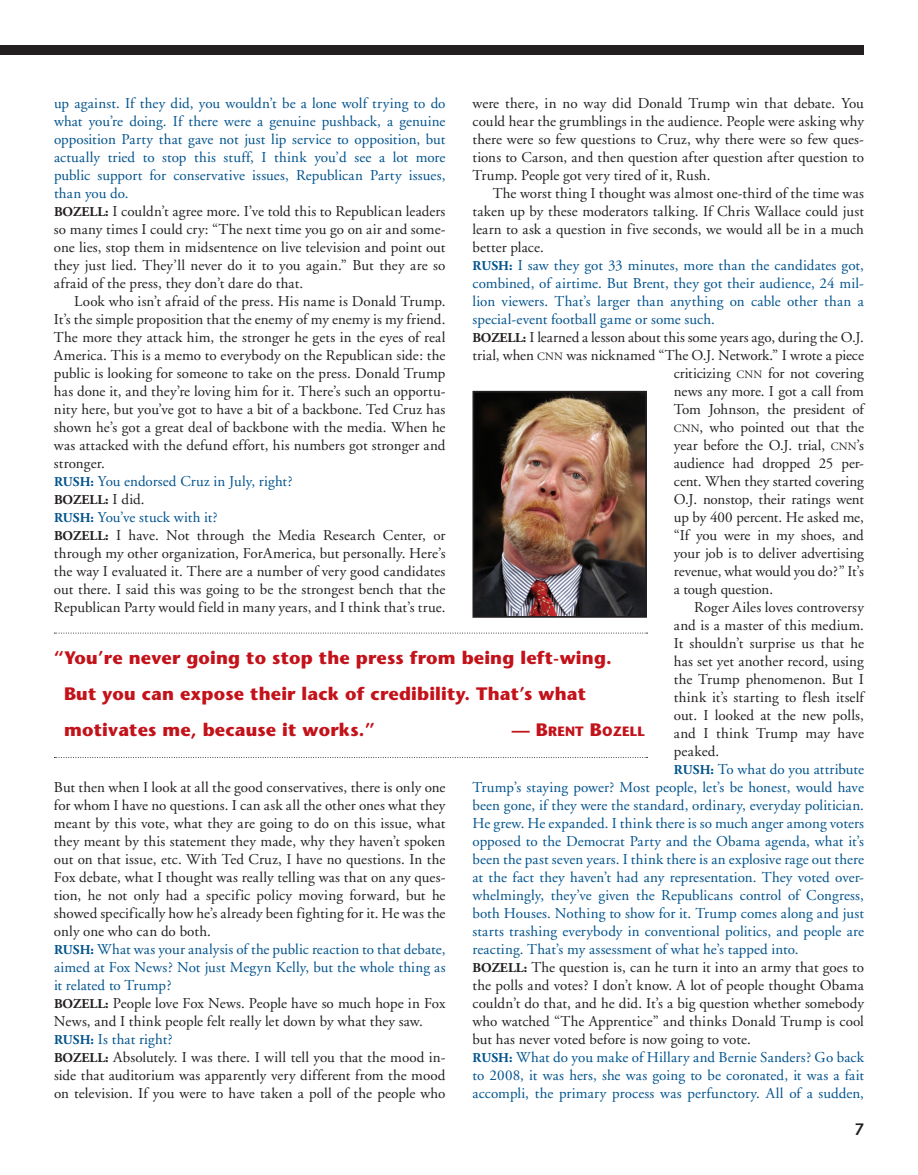
<style>
.page{position:relative;width:918px;height:1175px;background:#fff}
.page>*{position:absolute;margin:0;border:0;box-sizing:border-box;transform-origin:0 0}
.t1{font:700 18px/36px "Stone Sans";letter-spacing:.01em;color:#c4121a}
.t2{font:600 16.5px "Stone Sans";color:#231f20}
.t3{font:15px/18px "Adobe Garamond";color:#231f20}
.t4{font:15px/18px "Adobe Garamond";letter-spacing:.005em;color:#00538d}
.t5{font:700 13.5px "Adobe Garamond";color:#231f20}
.t6{font:700 13.5px "Stone Sans";letter-spacing:.015em;color:#c4121a}
.s1{font-weight:700;font-size:13.5px;color:#231f20}
.s2{color:#231f20}
.s3{font-weight:700;font-size:13.5px;color:#00538d}
.s4{color:#00538d}
.s5{font-weight:400;font-size:15px}
.s6{font-weight:700;font-size:13.5px}
.s7{font-size:11.25px}
.s8{font-size:18px}
</style>
<div class="page">
<svg style="left:54px;top:632px;width:594px;height:1px"></svg>
<svg style="left:54px;top:757px;width:594px;height:1px"></svg>
<div style="left:0;top:45px;width:864px;height:9px;background:#231f20"></div>
<img style="left:475px;top:394px;width:169px;height:220px">
<div style="left:472px;top:391px;width:175px;height:226px;border:2px solid #231f20"></div>
<p class="t4" style="left:54px;top:95px;width:393px">up against. If they did, you wouldn’t be a lone wolf trying to do what you’re doing. If there were a genuine pushback, a genuine opposition Party that gave not just lip service to opposition, but actually tried to stop this stuff, I think you’d see a lot more public support for conservative issues, Republican Party issues, than you do.<br><span class="s1">BOZELL:</span> <span class="s2">I couldn’t agree more. I’ve told this to Republican leaders so many times I could cry: “The next time you go on air and some&shy;one lies, stop them in midsentence on live television and point out they just lied. They’ll never do it to you again.” But they are so afraid of the press, they don’t dare do that.</span></p>
<p class="t3" style="left:54px;top:293px;width:393px;text-indent:20px">Look who isn’t afraid of the press. His name is Donald Trump.<br>It’s the simple proposition that the enemy of my enemy is my friend.<br>The more they attack him, the stronger he gets in the eyes of real America. This is a memo to everybody on the Republican side: the public is looking for someone to take on the press. Donald Trump has done it, and they’re loving him for it. There’s such an opportu&shy;nity here, but you’ve got to have a bit of a backbone. Ted Cruz has shown he’s got a great deal of backbone with the media. When he was attacked with the defund effort, his numbers got stronger and stronger.<br><span class="s3">RUSH:</span> <span class="s4">You endorsed Cruz in July, right?</span></p>
<p class="t5" style="left:54px;top:492px;width:92px">BOZELL: <span class="s5">I did.</span></p>
<p class="t3" style="left:54px;top:509px;width:393px"><span class="s3">RUSH:</span> <span class="s4">You’ve stuck with it?<br></span><span class="s6">BOZELL:</span> I have. Not through the Media Research Center, or through my other organization, ForAmerica, but personally. Here’s the way I evaluated it. There are a number of very good candidates out there. I said this was going to be the strongest bench that the Republican Party would field in many years, and I think that’s true.</p>
<p class="t3" style="left:473px;top:95px;width:393px;text-align:justify">were there, in no way did Donald Trump win that debate. You could hear the grumblings in the audience. People were asking why there were so few questions to Cruz, why there were so few ques&shy;tions to Carson, and then question after question after question to Trump. People got very tired of it, Rush.</p>
<p class="t3" style="left:493px;top:185px;width:373px">The worst thing I thought was almost one-third of the time was</p>
<p class="t3" style="left:473px;top:203px;width:393px">taken up by these moderators talking. If Chris Wallace could just</p>
<p class="t3" style="left:473px;top:221px;width:393px">learn to ask a question in five seconds, we would all be in a much</p>
<p class="t3" style="left:473px;top:239px;width:73px">better place.</p>
<p class="t4" style="left:472px;top:257px;width:393px"><span class="s6">RUSH:</span> I saw they got 33 minutes, more than the candidates got,</p>
<p class="t4" style="left:473px;top:275px;width:393px">combined, of airtime. But Brent, they got their audience, 24 mil-</p>
<p class="t4" style="left:473px;top:293px;width:393px">lion viewers. That’s larger than anything on cable other than a</p>
<p class="t4" style="left:473px;top:311px;width:244px">special-event football game or some such.</p>
<p class="t3" style="left:472px;top:329px;width:393px"><span class="s6">BOZELL:</span> I learned a lesson about this some years ago, during the O.J.</p>
<p class="t3" style="left:472px;top:347px;width:393px">trial, when <span class="s7">CNN</span> was nicknamed “The O.J. Network.” I wrote a piece</p>
<p class="t3" style="left:674px;top:365px;width:192px">criticizing <span class="s7">CNN</span> for not covering</p>
<p class="t3" style="left:674px;top:383px;width:192px">news any more. I got a call from</p>
<p class="t3" style="left:674px;top:401px;width:192px">Tom Johnson, the president of</p>
<p class="t3" style="left:674px;top:419px;width:192px"><span class="s7">CNN</span>, who pointed out that the</p>
<p class="t3" style="left:674px;top:437px;width:192px">year before the O.J. trial, <span class="s7">CNN</span>’s</p>
<p class="t3" style="left:674px;top:455px;width:192px">audience had dropped 25 per-</p>
<p class="t3" style="left:674px;top:473px;width:192px">cent. When they started covering</p>
<p class="t3" style="left:674px;top:491px;width:192px">O.J. nonstop, their ratings went</p>
<p class="t3" style="left:674px;top:509px;width:192px">up by 400 percent. He asked me,</p>
<p class="t3" style="left:674px;top:527px;width:192px">“If you were in my shoes, and</p>
<p class="t3" style="left:674px;top:545px;width:192px">your job is to deliver advertising</p>
<p class="t3" style="left:674px;top:563px;width:192px">revenue, what would you do?” It’s</p>
<p class="t3" style="left:674px;top:581px;width:101px">a tough question.</p>
<p class="t3" style="left:694px;top:599px;width:171px">Roger Ailes loves controversy</p>
<p class="t3" style="left:674px;top:617px;width:192px">and is a master of this medium.</p>
<p class="t3" style="left:674px;top:635px;width:192px">It shouldn’t surprise us that he</p>
<p class="t3" style="left:674px;top:653px;width:192px">has set yet another record, using</p>
<p class="t3" style="left:674px;top:671px;width:192px">the Trump phenomenon. But I</p>
<p class="t3" style="left:674px;top:689px;width:192px">think it’s starting to flesh itself</p>
<p class="t3" style="left:674px;top:707px;width:192px">out. I looked at the new polls,</p>
<p class="t3" style="left:674px;top:725px;width:192px">and I think Trump may have</p>
<p class="t3" style="left:674px;top:743px;width:47px">peaked.</p>
<p class="t4" style="left:674px;top:761px;width:192px"><span class="s6">RUSH:</span> To what do you attribute</p>
<p class="t4" style="left:473px;top:779px;width:393px">Trump’s staying power? Most people, let’s be honest, would have</p>
<p class="t4" style="left:473px;top:797px;width:393px">been gone, if they were the standard, ordinary, everyday politician.</p>
<p class="t4" style="left:473px;top:815px;width:393px">He grew. He expanded. I think there is so much anger among voters</p>
<p class="t4" style="left:473px;top:833px;width:393px">opposed to the Democrat Party and the Obama agenda, what it’s</p>
<p class="t4" style="left:473px;top:851px;width:393px">been the past seven years. I think there is an explosive rage out there</p>
<p class="t4" style="left:473px;top:869px;width:393px">at the fact they haven’t had any representation. They voted over-</p>
<p class="t4" style="left:473px;top:887px;width:393px">whelmingly, they’ve given the Republicans control of Congress,</p>
<p class="t4" style="left:473px;top:905px;width:393px">both Houses. Nothing to show for it. Trump comes along and just</p>
<p class="t4" style="left:473px;top:923px;width:393px">starts trashing everybody in conventional politics, and people are</p>
<p class="t4" style="left:473px;top:941px;width:328px">reacting. That’s my assessment of what he’s tapped into.</p>
<p class="t3" style="left:472px;top:959px;width:393px"><span class="s6">BOZELL:</span> The question is, can he turn it into an army that goes to</p>
<p class="t3" style="left:472px;top:977px;width:393px">the polls and votes? I don’t know. A lot of people thought Obama</p>
<p class="t3" style="left:472px;top:995px;width:393px">couldn’t do that, and he did. It’s a big question whether somebody</p>
<p class="t3" style="left:472px;top:1013px;width:393px">who watched “The Apprentice” and thinks Donald Trump is cool</p>
<p class="t3" style="left:472px;top:1031px;width:280px">but has never voted before is now going to vote.</p>
<p class="t4" style="left:473px;top:1049px;width:393px"><span class="s6">RUSH:</span> What do you make of Hillary and Bernie Sanders? Go back</p>
<p class="t4" style="left:472px;top:1067px;width:393px">to 2008, it was hers, she was going to be coronated, it was a fait</p>
<p class="t4" style="left:472px;top:1085px;width:393px">accompli, the primary process was perfunctory. All of a sudden,</p>
<p class="t2" style="left:855px;top:1119px;width:11px">7</p>
<p class="t1" style="left:64px;top:639px;width:549px;text-indent:-10px">“You’re never going to stop the press from being left-wing.<br>But you can expose their lack of credibility. That’s what motivates me, because it works.”</p>
<p class="t6" style="left:512px;top:723px;width:135px"><span class="s8">— B</span>RENT <span class="s8">B</span>OZELL</p>
<p class="t3" style="left:54px;top:779px;width:393px">But then when I look at all the good conservatives, there is only one for whom I have no questions. I can ask all the other ones what they meant by this vote, what they are going to do on this issue, what they meant by this statement they made, why they haven’t spoken out on that issue, etc. With Ted Cruz, I have no questions. In the Fox debate, what I thought was really telling was that on any ques&shy;tion, he not only had a specific policy moving forward, but he showed specifically how he’s already been fighting for it. He was the only one who can do both.<br><span class="s3">RUSH:</span> <span class="s4">What was your analysis of the public reaction to that debate, aimed at Fox News? Not just Megyn Kelly, but the whole thing as it related to Trump?<br></span><span class="s6">BOZELL:</span> People love Fox News. People have so much hope in Fox News, and I think people felt really let down by what they saw.<br><span class="s3">RUSH:</span> <span class="s4">Is that right?<br></span><span class="s6">BOZELL:</span> Absolutely. I was there. I will tell you that the mood in&shy;side that auditorium was apparently very different from the mood on television. If you were to have taken a poll of the people who</p>
</div>
